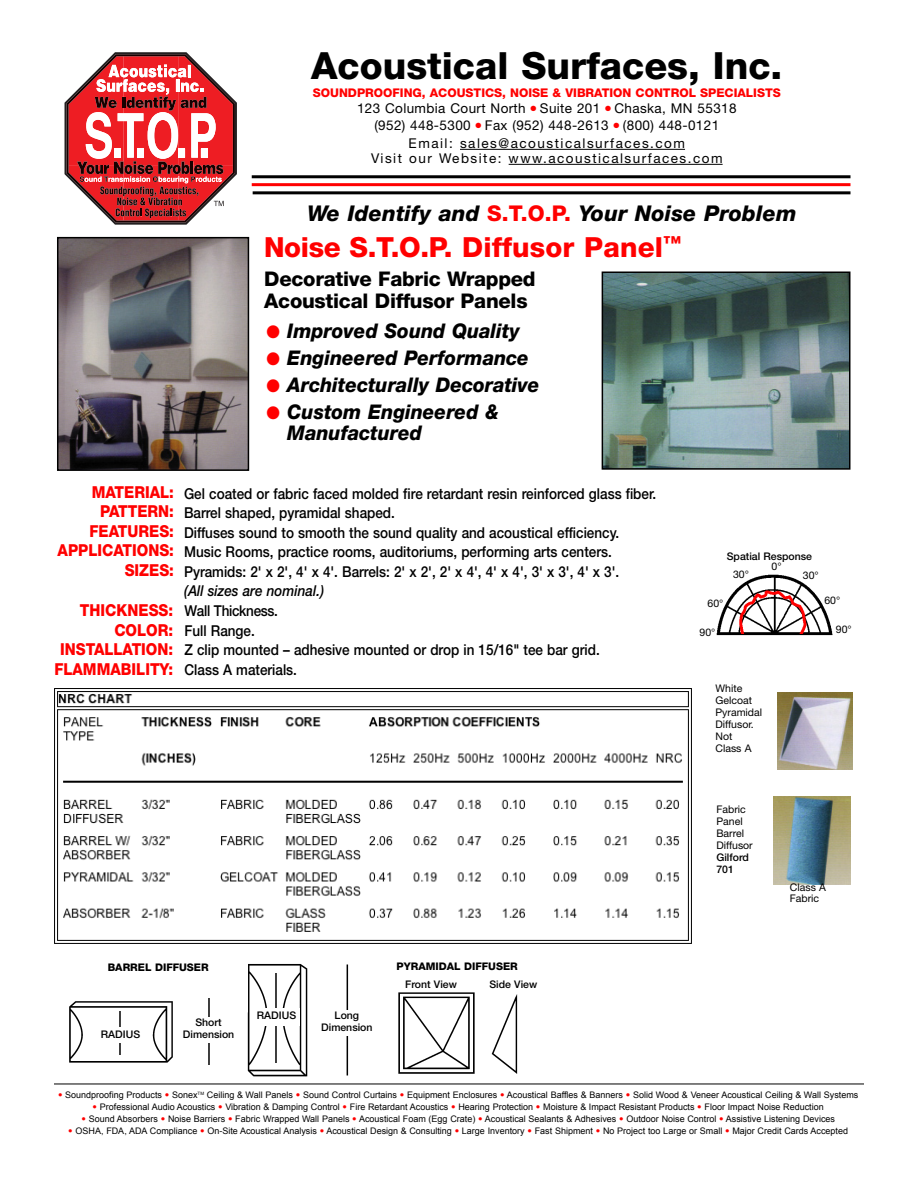
<style>
.page{position:relative;width:918px;height:1188px;background:#fff}
.page>*{position:absolute;margin:0;border:0;box-sizing:border-box;transform-origin:0 0}
.t1{font:800 37.5px "Helvetica Neue";color:#000}
.t2{font:800 27.75px "Helvetica Neue";letter-spacing:.005em;color:#f00}
.t3{font:italic 800 21.75px "Helvetica Neue";letter-spacing:.005em;color:#000}
.t4{font:italic 800 20.25px/21px "Helvetica Neue";color:#000;scale:.95 1}
.t5{font:800 20.25px/22.5px "Helvetica Neue";letter-spacing:-.015em;color:#000}
.t6{font:800 16.5px/19.5px "Helvetica Neue";color:#f00;text-align:right;scale:.9 1}
.t7{font:500 15px/19.5px "Helvetica Neue";color:#000;scale:.9 1}
.t8{font:italic 500 15px "Helvetica Neue";color:#000;scale:.9 1}
.t9{font:13.5px/16.5px "Helvetica Neue";letter-spacing:.03em;color:#000;text-align:center}
.t10{font:13.5px/15px "Helvetica Neue";letter-spacing:.1em;color:#000;text-align:center}
.t11{font:800 12px "Helvetica Neue";color:#f00}
.t12{font:10.5px/12px "Helvetica Neue";color:#000}
.t13{font:500 10.5px/12px "Helvetica Neue";color:#000;text-align:center}
.t14{font:800 10.5px "Helvetica Neue";color:#000}
.t15{font:9px "Arial";color:#000}
.s1{font-style:normal;color:#f00}
.s2{color:#f00}
.s3{font-family:"Helvetica Neue";font-weight:500;color:#f00}
</style>
<div class="page">
<img style="left:605px;top:275px;width:242px;height:192px">
<div style="left:602px;top:272px;width:248px;height:198px;border:2px solid #000"></div>
<hr style="left:252px;top:183px;width:598px;height:3px;background:#f00">
<hr style="left:252px;top:175px;width:598px;height:3px;background:#000">
<hr style="left:253px;top:191px;width:597px;height:3px;background:#000">
<hr style="left:460px;top:149px;width:150px;height:1px;background:#000">
<hr style="left:610px;top:149px;width:75px;height:1px;background:#000">
<hr style="left:509px;top:164px;width:34px;height:1px;background:#000">
<hr style="left:543px;top:164px;width:105px;height:1px;background:#000">
<hr style="left:648px;top:164px;width:75px;height:1px;background:#000">
<svg style="left:65px;top:52px;width:172px;height:173px"></svg>
<img style="left:398px;top:992px;width:120px;height:82px">
<img style="left:69px;top:1001px;width:104px;height:62px">
<img style="left:247px;top:964px;width:61px;height:113px">
<div style="left:254px;top:1008px;width:45px;height:17px;background:#fff"></div>
<hr style="left:119px;top:1011px;width:2px;height:44px;background:#000">
<div style="left:98px;top:1027px;width:45px;height:15px;background:#fff"></div>
<hr style="left:208px;top:998px;width:2px;height:67px;background:#000">
<div style="left:177px;top:1017px;width:63px;height:25px;background:#fff"></div>
<hr style="left:347px;top:964px;width:1px;height:112px;background:#000">
<div style="left:315px;top:1011px;width:63px;height:25px;background:#fff"></div>
<img style="left:60px;top:240px;width:186px;height:228px">
<div style="left:57px;top:237px;width:192px;height:234px;border:2px solid #000"></div>
<img style="left:717px;top:574px;width:116px;height:62px">
<img style="left:737px;top:590px;width:71px;height:43px">
<img style="left:777px;top:693px;width:75px;height:77px">
<img style="left:773px;top:796px;width:77px;height:89px">
<img style="left:54px;top:688px;width:638px;height:256px">
<hr style="left:54px;top:1084px;width:810px;height:1px;background:#000">
<h1 class="t1" style="left:311px;top:52px;width:473px">Acoustical Surfaces, Inc.</h1>
<h3 class="t11" style="left:313px;top:88px;width:470px">SOUNDPROOFING, ACOUSTICS, NOISE &amp; VIBRATION CONTROL SPECIALISTS</h3>
<h3 class="t9" style="left:357px;top:102px;width:381px">123 Columbia Court North <sup>●</sup> Suite 201 <sup>●</sup> Chaska, MN 55318 (952) 448-5300 <sup>●</sup> Fax (952) 448-2613 <sup>●</sup> (800) 448-0121</h3>
<h3 class="t10" style="left:371px;top:137px;width:353px">Email: sales@acousticalsurfaces.com<br>Visit our Website: www.acousticalsurfaces.com</h3>
<h3 class="t3" style="left:307px;top:205px;width:491px">We Identify and <span class="s1">S.T.O.P.</span> Your Noise Problem</h3>
<h2 class="t2" style="left:264px;top:237px;width:419px">Noise S.T.O.P. Diffusor Panel<sup>™</sup></h2>
<h3 class="t5" style="left:264px;top:269px;width:273px">Decorative Fabric Wrapped<br>Acoustical Diffusor Panels</h3>
<h3 class="t4" style="left:266px;top:322px;width:268px"><span class="s2">●</span> Improved Sound Quality</h3>
<h3 class="t4" style="left:266px;top:349px;width:278px"><span class="s2">●</span> Engineered Performance</h3>
<h3 class="t4" style="left:266px;top:376px;width:289px"><span class="s2">●</span> Architecturally Decorative</h3>
<h3 class="t4" style="left:287px;top:403px;width:224px;text-indent:-21px"><span class="s2">●</span> Custom Engineered &amp;<br>Manufactured</h3>
<h3 class="t6" style="left:58px;top:484px;width:131px">MATERIAL:<br>PATTERN:<br>FEATURES:<br>APPLICATIONS:<br>SIZES:</h3>
<h3 class="t6" style="left:54px;top:602px;width:134px">THICKNESS:<br>COLOR:<br>INSTALLATION:<br>FLAMMABILITY:</h3>
<h3 class="t7" style="left:184px;top:603px;width:463px">Wall Thickness.<br>Full Range.<br>Z clip mounted – adhesive mounted or drop in 15/16" tee bar grid.<br>Class A materials.</h3>
<p class="t7" style="left:184px;top:485px;width:526px">Gel coated or fabric faced molded fire retardant resin reinforced glass fiber.<br>Barrel shaped, pyramidal shaped.<br>Diffuses sound to smooth the sound quality and acoustical efficiency.<br>Music Rooms, practice rooms, auditoriums, performing arts centers.<br>Pyramids: 2' x 2', 4' x 4'. Barrels: 2' x 2', 2' x 4', 4' x 4', 3' x 3', 4' x 3'.</p>
<h3 class="t8" style="left:184px;top:585px;width:157px">(All sizes are nominal.)</h3>
<p class="t14" style="left:108px;top:963px;width:103px">BARREL DIFFUSER</p>
<p class="t14" style="left:397px;top:963px;width:123px">PYRAMIDAL DIFFUSER</p>
<p class="t13" style="left:257px;top:1010px;width:41px">RADIUS</p>
<p class="t13" style="left:405px;top:979px;width:53px">Front View</p>
<p class="t13" style="left:489px;top:980px;width:49px">Side View</p>
<p class="t13" style="left:101px;top:1029px;width:41px">RADIUS</p>
<p class="t13" style="left:183px;top:1017px;width:53px">Short<br>Dimension</p>
<p class="t13" style="left:321px;top:1011px;width:53px">Long<br>Dimension</p>
<p class="t13" style="left:727px;top:551px;width:87px">Spatial Response</p>
<p class="t12" style="left:772px;top:561px;width:12px">0°</p>
<p class="t12" style="left:733px;top:569px;width:17px">30°</p>
<p class="t12" style="left:803px;top:571px;width:17px">30°</p>
<p class="t12" style="left:708px;top:598px;width:17px">60°</p>
<p class="t12" style="left:700px;top:627px;width:17px">90°</p>
<p class="t12" style="left:716px;top:683px;width:48px">White<br>Gelcoat<br>Pyramidal<br>Diffusor.<br>Not<br>Class A</p>
<p class="t12" style="left:716px;top:805px;width:38px">Fabric<br>Panel<br>Barrel<br>Diffusor</p>
<p class="t13" style="left:716px;top:853px;width:34px;text-align:left">Gilford<br>701</p>
<p class="t12" style="left:824px;top:595px;width:17px">60°</p>
<p class="t12" style="left:836px;top:624px;width:17px">90°</p>
<p class="t12" style="left:790px;top:883px;width:38px;line-height:10.5px">Class A<br>Fabric</p>
<p class="t15" style="left:58px;top:1090px;width:802px"><span class="s3">•</span> Soundproofing Products <span class="s3">•</span> Sonex<sup>TM</sup> Ceiling &amp; Wall Panels <span class="s3">•</span> Sound Control Curtains <span class="s3">•</span> Equipment Enclosures <span class="s3">•</span> Acoustical Baffles &amp; Banners <span class="s3">•</span> Solid Wood &amp; Veneer Acoustical Ceiling &amp; Wall Systems</p>
<p class="t15" style="left:93px;top:1102px;width:733px"><span class="s3">•</span> Professional Audio Acoustics <span class="s3">•</span> Vibration &amp; Damping Control <span class="s3">•</span> Fire Retardant Acoustics <span class="s3">•</span> Hearing Protection <span class="s3">•</span> Moisture &amp; Impact Resistant Products <span class="s3">•</span> Floor Impact Noise Reduction</p>
<p class="t15" style="left:81px;top:1114px;width:755px"><span class="s3">•</span> Sound Absorbers <span class="s3">•</span> Noise Barriers <span class="s3">•</span> Fabric Wrapped Wall Panels <span class="s3">•</span> Acoustical Foam (Egg Crate) <span class="s3">•</span> Acoustical Sealants &amp; Adhesives <span class="s3">•</span> Outdoor Noise Control <span class="s3">•</span> Assistive Listening Devices</p>
<p class="t15" style="left:68px;top:1126px;width:781px"><span class="s3">•</span> OSHA, FDA, ADA Compliance <span class="s3">•</span> On-Site Acoustical Analysis <span class="s3">•</span> Acoustical Design &amp; Consulting <span class="s3">•</span> Large Inventory <span class="s3">•</span> Fast Shipment <span class="s3">•</span> No Project too Large or Small <span class="s3">•</span> Major Credit Cards Accepted</p>
</div>
